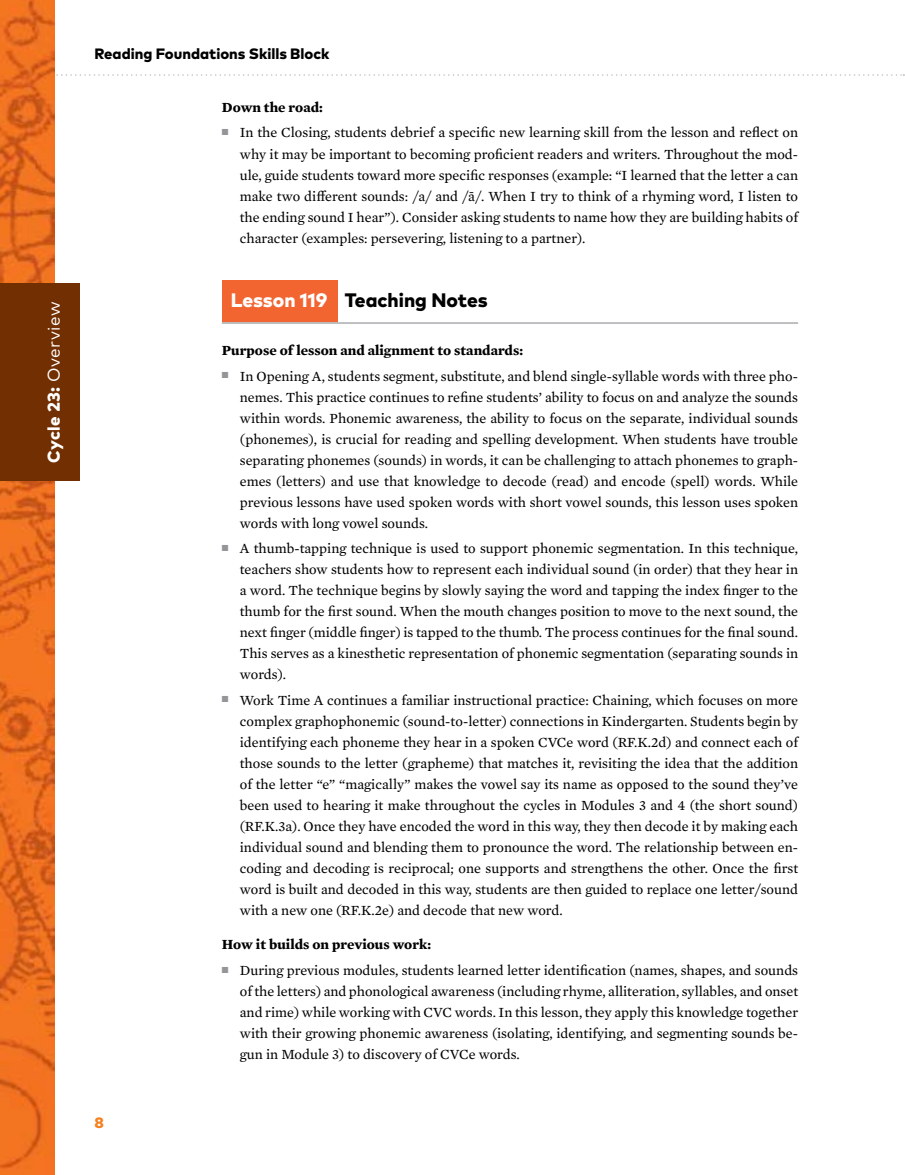
<style>
.page{position:relative;width:905px;height:1175px;background:#fff}
.page>*{position:absolute;margin:0;border:0;box-sizing:border-box;transform-origin:0 0}
.t1{font:800 19.5px "Mark Pro";color:#000}
.t2{font:800 17.1px "Mark Pro";letter-spacing:.02em;color:#fff}
.t3{font:800 15px "Mark Pro";color:#000}
.t4{font:800 15px "Mark Pro";color:#f58220}
.t5{font:14.25px/21px "Mercury Text G2";color:#000;text-align:justify}
.t6{font:700 14.25px "Mercury Text G2";color:#000}
.s1{font-weight:400}
.s2{color:#fff}
</style>
<div class="page">
<svg style="left:54px;top:74px;width:850px;height:2px"></svg>
<img style="left:0;top:0;width:54px;height:1174px">
<div style="left:0;top:283px;width:80px;height:198px;background:#722f01"></div>
<div style="left:222px;top:280px;width:115px;height:42px;background:#f26531"></div>
<hr style="left:222px;top:322px;width:576px;height:2px;background:#bcbec0">
<p class="t2" style="left:41px;top:463px;width:163px;rotate:-90deg">Cycle 23: <span class="s1">Overview</span></p>
<p class="t3" style="left:94px;top:42px;width:236px">Reading Foundations Skills Block</p>
<p class="t6" style="left:222px;top:96px;width:102px">Down the road:</p>
<p class="t5" style="left:240px;top:121px;width:560px;text-indent:-18px"><sup>■</sup> In the Closing, students debrief a specific new learning skill from the lesson and reflect on why it may be important to becoming proficient readers and writers. Throughout the mod&shy;ule, guide students toward more specific responses (example: “I learned that the letter a can make two different sounds: /a/ and /ā/. When I try to think of a rhyming word, I listen to the ending sound I hear”). Consider asking students to name how they are building habits of character (examples: persevering, listening to a partner).</p>
<p class="t4" style="left:94px;top:1110px;width:11px">8</p>
<h1 class="t1" style="left:231px;top:285px;width:258px"><span class="s2">Lesson 119</span> Teaching Notes</h1>
<p class="t6" style="left:222px;top:339px;width:303px">Purpose of lesson and alignment to standards:</p>
<p class="t5" style="left:240px;top:364px;width:560px;text-indent:-18px"><sup>■</sup> In Opening A, students segment, substitute, and blend single-syllable words with three pho&shy;nemes. This practice continues to refine students’ ability to focus on and analyze the sounds within words. Phonemic awareness, the ability to focus on the separate, individual sounds (phonemes), is crucial for reading and spelling development. When students have trouble separating phonemes (sounds) in words, it can be challenging to attach phonemes to graph&shy;emes (letters) and use that knowledge to decode (read) and encode (spell) words. While previous lessons have used spoken words with short vowel sounds, this lesson uses spoken words with long vowel sounds.</p>
<p class="t5" style="left:240px;top:537px;width:560px;text-indent:-18px"><sup>■</sup> A thumb-tapping technique is used to support phonemic segmentation. In this technique, teachers show students how to represent each individual sound (in order) that they hear in a word. The technique begins by slowly saying the word and tapping the index finger to the thumb for the first sound. When the mouth changes position to move to the next sound, the next finger (middle finger) is tapped to the thumb. The process continues for the final sound.<br>This serves as a kinesthetic representation of phonemic segmentation (separating sounds in words).</p>
<p class="t5" style="left:240px;top:688px;width:560px;text-indent:-18px"><sup>■</sup> Work Time A continues a familiar instructional practice: Chaining, which focuses on more complex graphophonemic (sound-to-letter) connections in Kindergarten. Students begin by identifying each phoneme they hear in a spoken CVCe word (RF.K.2d) and connect each of those sounds to the letter (grapheme) that matches it, revisiting the idea that the addition of the letter “e” “magically” makes the vowel say its name as opposed to the sound they’ve been used to hearing it make throughout the cycles in Modules 3 and 4 (the short sound) (RF.K.3a). Once they have encoded the word in this way, they then decode it by making each individual sound and blending them to pronounce the word. The relationship between en&shy;coding and decoding is reciprocal; one supports and strengthens the other. Once the first word is built and decoded in this way, students are then guided to replace one letter/sound with a new one (RF.K.2e) and decode that new word.</p>
<p class="t6" style="left:222px;top:933px;width:211px">How it builds on previous work:</p>
<p class="t5" style="left:240px;top:958px;width:560px;text-indent:-18px"><sup>■</sup> During previous modules, students learned letter identification (names, shapes, and sounds of the letters) and phonological awareness (including rhyme, alliteration, syllables, and onset and rime) while working with CVC words. In this lesson, they apply this knowledge together with their growing phonemic awareness (isolating, identifying, and segmenting sounds be&shy;gun in Module 3) to discovery of CVCe words.</p>
</div>
